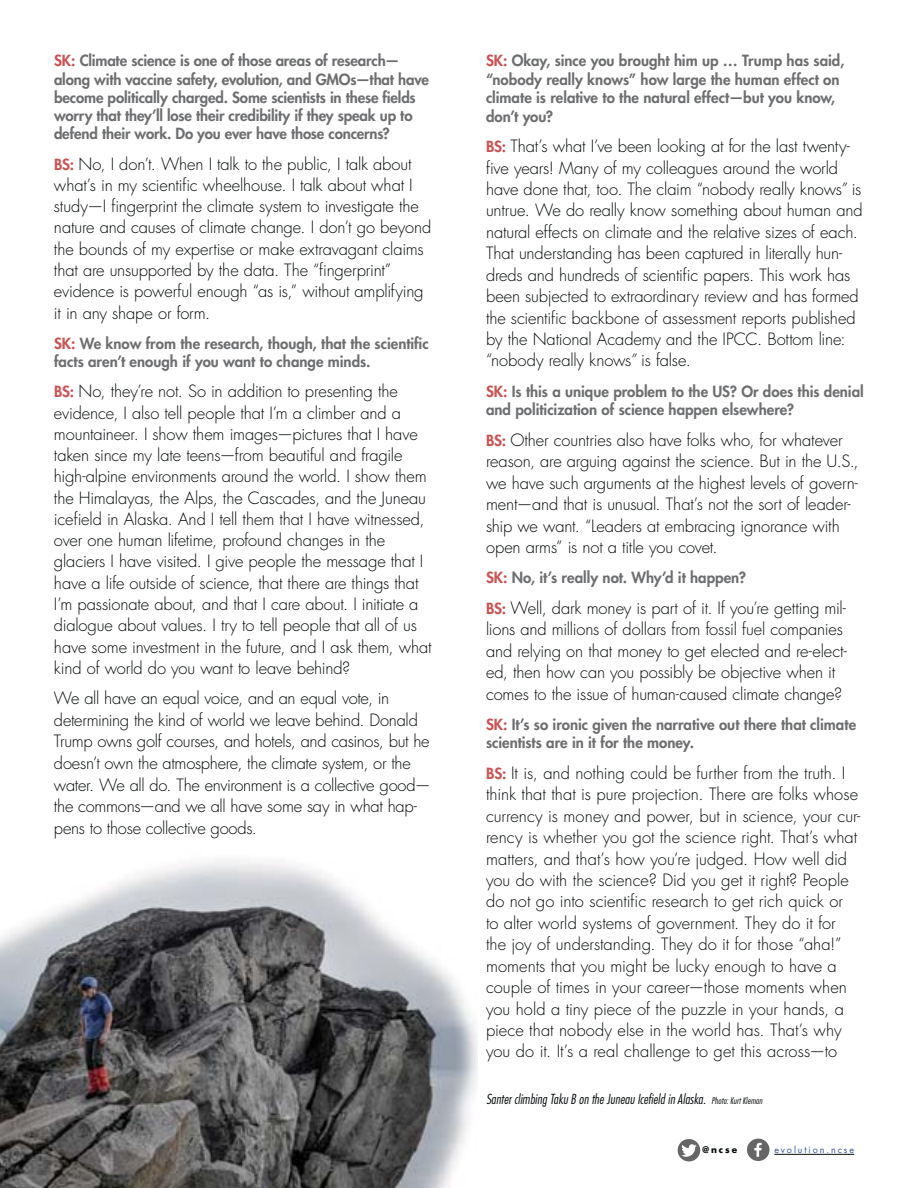
<style>
.page{position:relative;width:918px;height:1188px;background:#fff}
.page>*{position:absolute;margin:0;border:0;box-sizing:border-box;transform-origin:0 0}
.t1{font:300 16.5px/21.5px "Futura Std";letter-spacing:-.005em;color:#040809}
.t2{font:800 15px/18.3px "Futura Std";color:#6d6e70}
.t3{font:italic 300 condensed 13.5px "Futura Std";letter-spacing:.01em;color:#040809}
.t4{font:9px "Futura Std";letter-spacing:.215em;color:#344ea2}
.t5{font:700 9px "Futura Std";color:#040809}
.s1{color:#ce5151}
.s2{font-weight:800;font-size:15px;color:#ce5151}
.s3{font-style:italic}
.s4{font-size:9px}
</style>
<div class="page">
<img style="left:0;top:860px;width:477px;height:328px">
<hr style="left:774px;top:1154px;width:80px;height:1px;background:#040809">
<svg style="left:747px;top:1139px;width:23px;height:22px"></svg>
<svg style="left:678px;top:1139px;width:22px;height:22px"></svg>
<p class="t2" style="left:54px;top:53px;width:377px"><span class="s1">SK:</span> Climate science is one of those areas of research— along with vaccine safety, evolution, and GMOs—that have become politically charged. Some scientists in these fields worry that they’ll lose their credibility if they speak up to defend their work. Do you ever have those concerns?</p>
<p class="t1" style="left:54px;top:154px;width:379px"><span class="s2">BS:</span> No, I don’t. When I talk to the public, I talk about what’s in my scientific wheelhouse. I talk about what I study—I fingerprint the climate system to investigate the nature and causes of climate change. I don’t go beyond the bounds of my expertise or make extravagant claims that are unsupported by the data. The “fingerprint” evidence is powerful enough “as is,” without amplifying it in any shape or form.</p>
<p class="t2" style="left:54px;top:335px;width:376px"><span class="s1">SK:</span> We know from the research, though, that the scientific facts aren’t enough if you want to change minds.</p>
<p class="t1" style="left:54px;top:382px;width:379px"><span class="s2">BS:</span> No, they’re not. So in addition to presenting the evidence, I also tell people that I’m a climber and a mountaineer. I show them images—pictures that I have taken since my late teens—from beautiful and fragile high-alpine environments around the world. I show them the Himalayas, the Alps, the Cascades, and the Juneau icefield in Alaska. And I tell them that I have witnessed, over one human lifetime, profound changes in the glaciers I have visited. I give people the message that I have a life outside of science, that there are things that I’m passionate about, and that I care about. I initiate a dialogue about values. I try to tell people that all of us have some investment in the future, and I ask them, what kind of world do you want to leave behind?</p>
<p class="t1" style="left:54px;top:689px;width:379px">We all have an equal voice, and an equal vote, in determining the kind of world we leave behind. Donald Trump owns golf courses, and hotels, and casinos, but he doesn’t own the atmosphere, the climate system, or the water. We all do. The environment is a collective good— the commons—and we all have some say in what hap&shy;pens to those collective goods.</p>
<p class="t2" style="left:486px;top:53px;width:360px"><span class="s1">SK:</span> Okay, since you brought him up … Trump has said, “nobody really knows” how large the human effect on climate is relative to the natural effect—but you know, don’t you?</p>
<p class="t1" style="left:486px;top:136px;width:378px"><span class="s2">BS:</span> That’s what I’ve been looking at for the last twenty&shy;five years! Many of my colleagues around the world have done that, too. The claim “nobody really knows<span class="s3">”</span> is untrue. We do really know something about human and natural effects on climate and the relative sizes of each.<br>That understanding has been captured in literally hun&shy;dreds and hundreds of scientific papers. This work has been subjected to extraordinary review and has formed the scientific backbone of assessment reports published by the National Academy and the IPCC. Bottom line: “nobody really knows<span class="s3">”</span> is false.</p>
<p class="t2" style="left:486px;top:383px;width:379px"><span class="s1">SK:</span> Is this a unique problem to the US? Or does this denial and politicization of science happen elsewhere?</p>
<p class="t1" style="left:486px;top:430px;width:374px"><span class="s2">BS:</span> Other countries also have folks who, for whatever reason, are arguing against the science. But in the U.S., we have such arguments at the highest levels of govern&shy;ment—and that is unusual. That’s not the sort of leader&shy;ship we want. “Leaders at embracing ignorance with open arms” is not a title you covet.</p>
<p class="t2" style="left:486px;top:570px;width:262px"><span class="s1">SK:</span> No, it’s really not. Why’d it happen?</p>
<p class="t1" style="left:486px;top:598px;width:362px"><span class="s2">BS:</span> Well, dark money is part of it. If you’re getting mil&shy;lions and millions of dollars from fossil fuel companies and relying on that money to get elected and re-elect&shy;ed, then how can you possibly be objective when it comes to the issue of human-caused climate change?</p>
<p class="t2" style="left:486px;top:716px;width:372px"><span class="s1">SK:</span> It’s so ironic given the narrative out there that climate scientists are in it for the money.</p>
<p class="t1" style="left:486px;top:763px;width:376px"><span class="s2">BS:</span> It is, and nothing could be further from the truth. I think that that is pure projection. There are folks whose currency is money and power, but in science, your cur&shy;rency is whether you got the science right. That’s what matters, and that’s how you’re judged. How well did you do with the science? Did you get it right? People do not go into scientific research to get rich quick or<br>to alter world systems of government. They do it for<br>the joy of understanding. They do it for those “aha!” moments that you might be lucky enough to have a couple of times in your career—those moments when you hold a tiny piece of the puzzle in your hands, a piece that nobody else in the world has. That’s why you do it. It’s a real challenge to get this across—to</p>
<p class="t3" style="left:486px;top:1092px;width:278px">Santer climbing Taku B on the Juneau Icefield in Alaska. <span class="s4">Photo: Kurt Kleman</span></p>
<p class="t5" style="left:702px;top:1146px;width:36px">@ncse</p>
<p class="t4" style="left:774px;top:1146px;width:81px">evolution.ncse</p>
</div>
